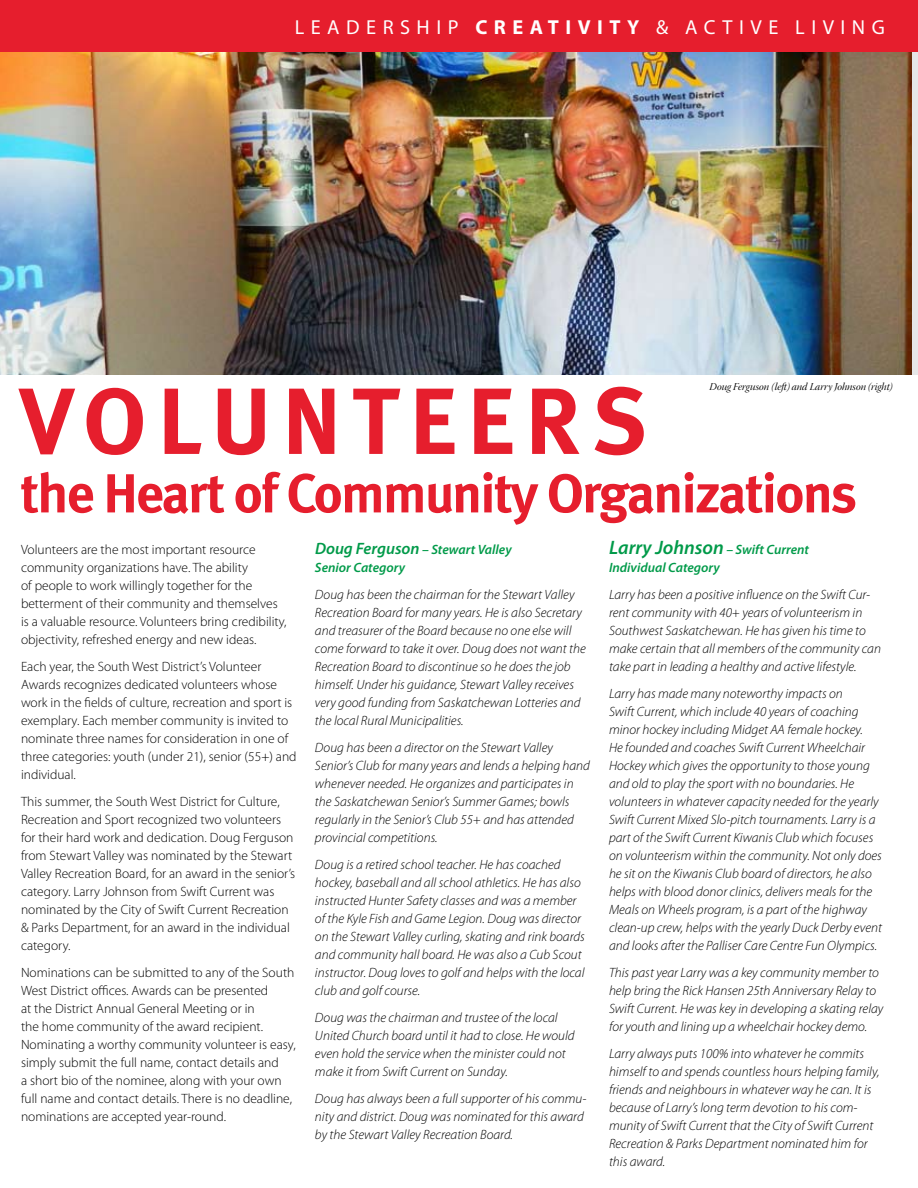
<style>
.page{position:relative;width:918px;height:1188px;background:#fff}
.page>*{position:absolute;margin:0;border:0;box-sizing:border-box;transform-origin:0 0}
.t1{font:93.9px "Meta Bold LF";letter-spacing:.12em;color:#e61e2d}
.t2{font:54.9px "Meta Bold LF";letter-spacing:-.03em;color:#e61e2d}
.t3{font:20.25px "Myriad Pro";letter-spacing:.32em;color:#fff}
.t4{font:italic 300 13.5px/18px "Myriad Pro";color:#000}
.t5{font:300 13.5px/18px "Myriad Pro";color:#000}
.t6{font:italic 600 13.5px/18px "Myriad Pro";color:#009a49}
.t7{font:10.5px "Warnock Pro It Disp";color:#000}
.s1{font-weight:700}
.s2{font-size:16.5px}
.s3{font-size:19.5px}
</style>
<div class="page">
<img style="left:0;top:52px;width:912px;height:322px">
<div style="left:0;top:0;width:918px;height:52px;background:#e61e2d"></div>
<h3 class="t3" style="left:295px;top:15px;width:592px">LEADERSHIP <span class="s1">CREATIVITY</span> &amp; ACTIVE LIVING</h3>
<p class="t7" style="left:710px;top:380px;width:184px">Doug Ferguson (left) and Larry Johnson (right)</p>
<h1 class="t1" style="left:20px;top:365px;width:628px">VOLUNTEERS</h1>
<h2 class="t2" style="left:20px;top:461px;width:838px">the Heart of Community Organizations</h2>
<p class="t5" style="left:21px;top:541px;width:267px">Volunteers are the most important resource community organizations have. The ability<br>of people to work willingly together for the betterment of their community and themselves is a valuable resource. Volunteers bring credibility, objectivity, refreshed energy and new ideas.</p>
<p class="t5" style="left:21px;top:658px;width:277px">Each year, the South West District’s Volunteer Awards recognizes dedicated volunteers whose work in the fields of culture, recreation and sport is exemplary. Each member community is invited to nominate three names for consideration in one of three categories: youth (under 21), senior (55+) and individual.</p>
<p class="t5" style="left:21px;top:793px;width:276px">This summer, the South West District for Culture, Recreation and Sport recognized two volunteers for their hard work and dedication. Doug Ferguson from Stewart Valley was nominated by the Stewart Valley Recreation Board, for an award in the senior’s category. Larry Johnson from Swift Current was nominated by the City of Swift Current Recreation &amp; Parks Department, for an award in the individual category.</p>
<p class="t5" style="left:21px;top:964px;width:276px">Nominations can be submitted to any of the South West District offices. Awards can be presented<br>at the District Annual General Meeting or in<br>the home community of the award recipient.<br>Nominating a worthy community volunteer is easy, simply submit the full name, contact details and<br>a short bio of the nominee, along with your own full name and contact details. There is no deadline, nominations are accepted year-round.</p>
<p class="t6" style="left:315px;top:540px;width:198px"><span class="s2">Doug Ferguson</span> – Stewart Valley<br>Senior Category</p>
<p class="t4" style="left:315px;top:586px;width:272px">Doug has been the chairman for the Stewart Valley Recreation Board for many years. He is also Secretary and treasurer of the Board because no one else will come forward to take it over. Doug does not want the Recreation Board to discontinue so he does the job himself. Under his guidance, Stewart Valley receives very good funding from Saskatchewan Lotteries and the local Rural Municipalities.</p>
<p class="t4" style="left:315px;top:739px;width:277px">Doug has been a director on the Stewart Valley Senior’s Club for many years and lends a helping hand whenever needed. He organizes and participates in the Saskatchewan Senior’s Summer Games; bowls regularly in the Senior’s Club 55+ and has attended provincial competitions.</p>
<p class="t4" style="left:315px;top:856px;width:272px">Doug is a retired school teacher. He has coached hockey, baseball and all school athletics. He has also instructed Hunter Safety classes and was a member of the Kyle Fish and Game Legion. Doug was director on the Stewart Valley curling, skating and rink boards and community hall board. He was also a Cub Scout instructor. Doug loves to golf and helps with the local club and golf course.</p>
<p class="t4" style="left:315px;top:1009px;width:261px">Doug was the chairman and trustee of the local United Church board until it had to close. He would even hold the service when the minister could not make it from Swift Current on Sunday.</p>
<p class="t4" style="left:315px;top:1090px;width:273px">Doug has always been a full supporter of his commu&shy;nity and district. Doug was nominated for this award by the Stewart Valley Recreation Board.</p>
<p class="t6" style="left:609px;top:540px;width:202px"><span class="s3">Larry Johnson</span> – Swift Current<br>Individual Category</p>
<p class="t4" style="left:609px;top:586px;width:273px">Larry has been a positive influence on the Swift Cur&shy;rent community with 40+ years of volunteerism in Southwest Saskatchewan. He has given his time to make certain that all members of the community can take part in leading a healthy and active lifestyle.</p>
<p class="t4" style="left:609px;top:685px;width:274px">Larry has made many noteworthy impacts on<br>Swift Current, which include 40 years of coaching minor hockey including Midget AA female hockey.<br>He founded and coaches Swift Current Wheelchair Hockey which gives the opportunity to those young and old to play the sport with no boundaries. He volunteers in whatever capacity needed for the yearly Swift Current Mixed Slo-pitch tournaments. Larry is a part of the Swift Current Kiwanis Club which focuses on volunteerism within the community. Not only does he sit on the Kiwanis Club board of directors, he also helps with blood donor clinics, delivers meals for the Meals on Wheels program, is a part of the highway clean-up crew, helps with the yearly Duck Derby event and looks after the Palliser Care Centre Fun Olympics.</p>
<p class="t4" style="left:609px;top:964px;width:276px">This past year Larry was a key community member to help bring the Rick Hansen 25th Anniversary Relay to Swift Current. He was key in developing a skating relay for youth and lining up a wheelchair hockey demo.</p>
<p class="t4" style="left:609px;top:1045px;width:272px">Larry always puts 100% into whatever he commits himself to and spends countless hours helping family, friends and neighbours in whatever way he can. It is because of Larry’s long term devotion to his com&shy;munity of Swift Current that the City of Swift Current Recreation &amp; Parks Department nominated him for this award.</p>
</div>
